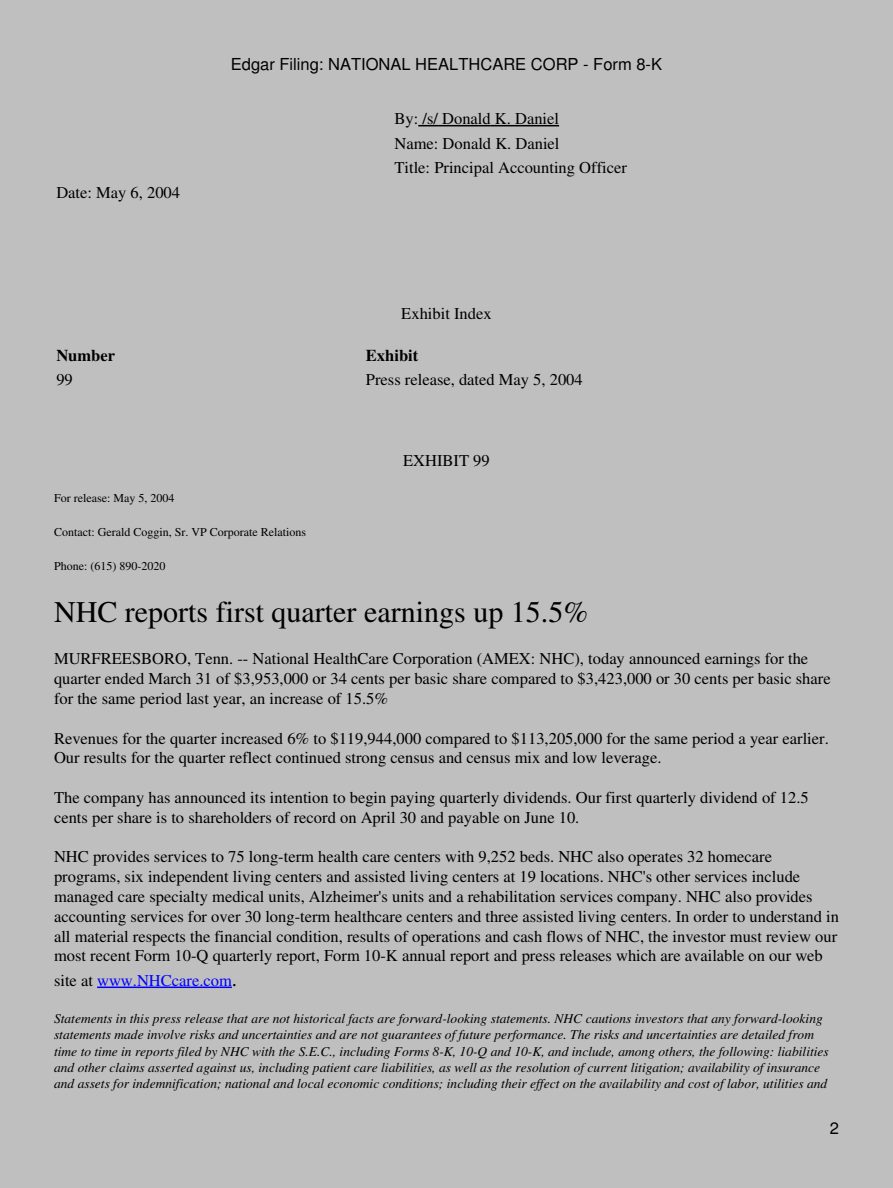
<style>
.page{position:relative;width:893px;height:1188px;background:#fff}
.page>*{position:absolute;margin:0;border:0;box-sizing:border-box;transform-origin:0 0}
.t1{font:30px "Times";color:#000}
.t2{font:16.5px/19.8px "Times";color:#000}
.t3{font:16.5px "Helvetica";color:#000}
.t4{font:16.5px "Times";color:#00f}
.t5{font:700 16.5px "Times";color:#000}
.t6{font:italic 13.5px/16.2px "Times";color:#000}
.t7{font:12px "Times";color:#000}
.s1{color:#000}
.s2{font-size:21px;color:#000}
</style>
<div class="page">
<div style="left:0;top:0;width:892px;height:1188px;background:#bfbfbf"></div>
<svg style="left:418px;top:125px;width:20px;height:1px"></svg>
<hr style="left:438px;top:125px;width:52px;height:1px;background:#000">
<svg style="left:490px;top:125px;width:21px;height:1px"></svg>
<hr style="left:511px;top:125px;width:48px;height:1px;background:#000">
<hr style="left:97px;top:987px;width:122px;height:1px;background:#00f">
<svg style="left:219px;top:987px;width:13px;height:1px"></svg>
<p class="t3" style="left:231px;top:58px;width:432px">Edgar Filing: NATIONAL HEALTHCARE CORP - Form 8-K</p>
<p class="t2" style="left:56px;top:184px;width:125px">Date: May 6, 2004</p>
<p class="t2" style="left:394px;top:108px;width:234px;line-height:24.5px">By: /s/ Donald K. Daniel<br>Name: Donald K. Daniel<br>Title: Principal Accounting Officer</p>
<p class="t2" style="left:401px;top:305px;width:92px">Exhibit Index</p>
<p class="t5" style="left:56px;top:349px;width:60px">Number</p>
<p class="t5" style="left:366px;top:349px;width:54px">Exhibit</p>
<p class="t2" style="left:56px;top:371px;width:18px">99</p>
<p class="t2" style="left:366px;top:371px;width:218px">Press release, dated May 5, 2004</p>
<p class="t2" style="left:403px;top:453px;width:88px">EXHIBIT 99</p>
<p class="t7" style="left:54px;top:493px;width:122px">For release: May 5, 2004</p>
<p class="t7" style="left:54px;top:528px;width:253px">Contact: Gerald Coggin, Sr. VP Corporate Relations</p>
<p class="t7" style="left:54px;top:562px;width:113px">Phone: (615) 890-2020</p>
<h1 class="t1" style="left:54px;top:602px;width:536px">NHC reports first quarter earnings up 15.5%</h1>
<p class="t2" style="left:54px;top:651px;width:778px">MURFREESBORO, Tenn. -- National HealthCare Corporation (AMEX: NHC), today announced earnings for the quarter ended March 31 of $3,953,000 or 34 cents per basic share compared to $3,423,000 or 30 cents per basic share for the same period last year, an increase of 15.5%</p>
<p class="t2" style="left:54px;top:730px;width:776px">Revenues for the quarter increased 6% to $119,944,000 compared to $113,205,000 for the same period a year earlier.<br>Our results for the quarter reflect continued strong census and census mix and low leverage.</p>
<p class="t2" style="left:54px;top:789px;width:756px">The company has announced its intention to begin paying quarterly dividends. Our first quarterly dividend of 12.5 cents per share is to shareholders of record on April 30 and payable on June 10.</p>
<p class="t2" style="left:54px;top:849px;width:786px">NHC provides services to 75 long-term health care centers with 9,252 beds. NHC also operates 32 homecare programs, six independent living centers and assisted living centers at 19 locations. NHC's other services include managed care specialty medical units, Alzheimer's units and a rehabilitation services company. NHC also provides accounting services for over 30 long-term healthcare centers and three assisted living centers. In order to understand in all material respects the financial condition, results of operations and cash flows of NHC, the investor must review our most recent Form 10-Q quarterly report, Form 10-K annual report and press releases which are available on our web</p>
<p class="t4" style="left:54px;top:974px;width:185px"><span class="s1">site at</span> www.NHCcare.com<span class="s2">.</span></p>
<p class="t6" style="left:54px;top:1012px;width:776px">Statements in this press release that are not historical facts are forward-looking statements. NHC cautions investors that any forward-looking statements made involve risks and uncertainties and are not guarantees of future performance. The risks and uncertainties are detailed from time to time in reports filed by NHC with the S.E.C., including Forms 8-K, 10-Q and 10-K, and include, among others, the following: liabilities and other claims asserted against us, including patient care liabilities, as well as the resolution of current litigation; availability of insurance and assets for indemnification; national and local economic conditions; including their effect on the availability and cost of labor, utilities and</p>
<p class="t3" style="left:829px;top:1122px;width:11px">2</p>
</div>
